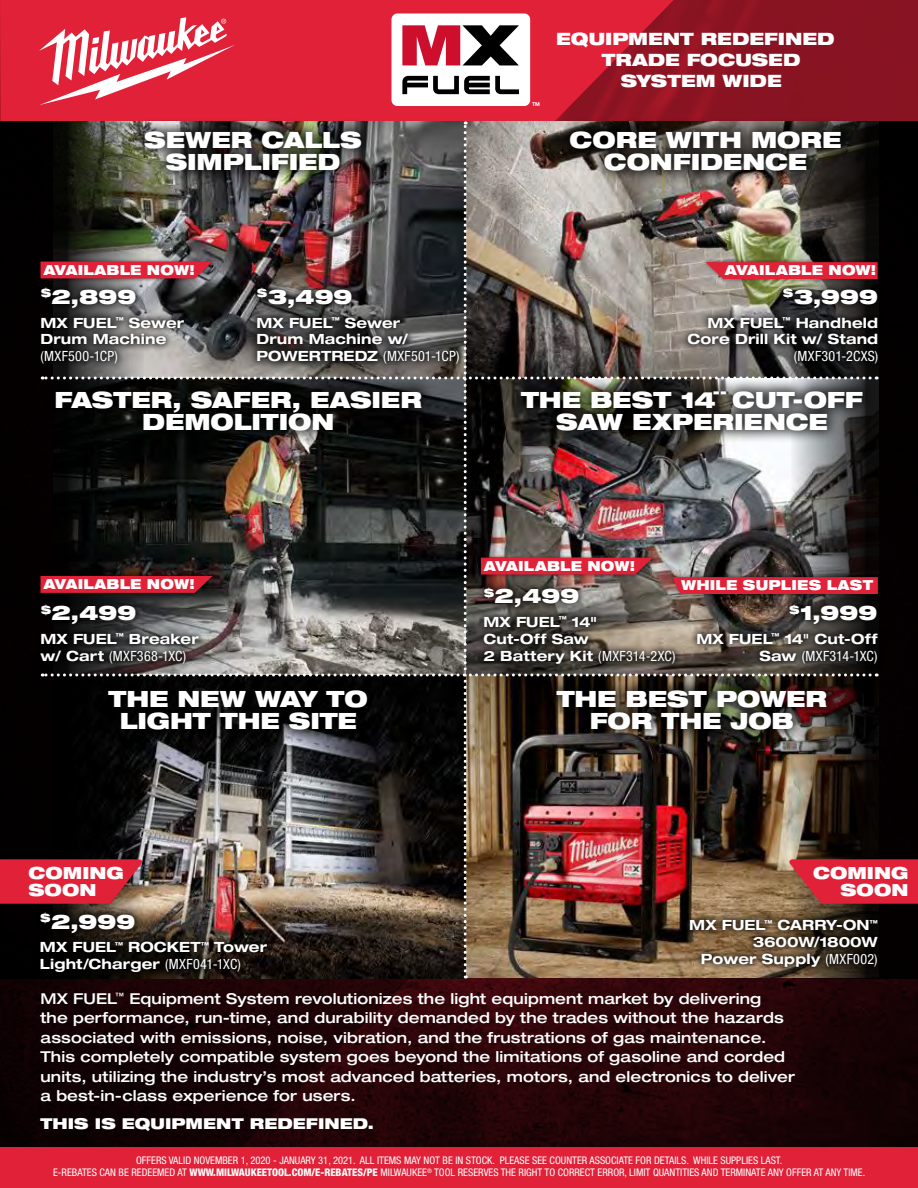
<style>
.page{position:relative;width:918px;height:1188px;background:#fff}
.page>*{position:absolute;margin:0;border:0;box-sizing:border-box;transform-origin:0 0}
.t1{font:900 expanded 22.5px/22.5px "Helvetica Neue LT Std";letter-spacing:-.005em;color:#fff;text-align:center}
.t2{font:900 expanded 20.1px "Helvetica Neue LT Std";letter-spacing:-.02em;color:#fff}
.t3{font:900 expanded 17.1px "Helvetica Neue LT Std";color:#fff}
.t4{font:900 expanded 16.65px/16.6px "Helvetica Neue LT Std";color:#fff;text-align:right}
.t5{font:500 expanded 15px/19.5px "Helvetica Neue LT Std";letter-spacing:.01em;color:#fff}
.t6{font:900 expanded 15px "Helvetica Neue LT Std";letter-spacing:.005em;color:#fff}
.t7{font:700 expanded 14.1px/17px "Helvetica Neue LT Std";letter-spacing:.01em;color:#fff}
.t8{font:condensed 14.1px "Helvetica Neue LT Std";letter-spacing:.02em;color:#fff}
.t9{font:900 expanded 13.8px "Helvetica Neue LT Std";letter-spacing:.015em;color:#fff;scale:.94 1}
.t10{font:condensed 10.5px/12.6px "Helvetica Neue LT Std";color:#fff;text-align:center}
.t11{font:700 5.25px "Helvetica Neue LT Std";color:#fff}
.s1{font-weight:400;font-stretch:condensed}
.s2{font-stretch:normal}
.s3{font-weight:800}
</style>
<div class="page">
<img style="left:0;top:0;width:918px;height:1188px">
<p class="t11" style="left:532px;top:101px;width:10px">TM</p>
<p class="t3" style="left:556px;top:28px;width:280px">EQUIPMENT REDEFINED</p>
<p class="t3" style="left:602px;top:49px;width:200px">TRADE FOCUSED</p>
<p class="t3" style="left:621px;top:70px;width:162px">SYSTEM WIDE</p>
<h1 class="t1" style="left:144px;top:128px;width:219px">SEWER CALLS<br>SIMPLIFIED</h1>
<h1 class="t1" style="left:570px;top:128px;width:273px">CORE WITH MORE<br>CONFIDENCE</h1>
<p class="t9" style="left:44px;top:261px;width:162px">AVAILABLE NOW!</p>
<h2 class="t2" style="left:40px;top:283px;width:97px"><sup>$</sup>2,899</h2>
<p class="t7" style="left:40px;top:314px;width:145px">MX FUEL<sup>™</sup> Sewer<br>Drum Machine</p>
<p class="t8" style="left:41px;top:348px;width:79px">(MXF500-1CP)</p>
<h2 class="t2" style="left:256px;top:283px;width:98px"><sup>$</sup>3,499</h2>
<p class="t7" style="left:256px;top:314px;width:204px">MX FUEL<sup>™</sup> Sewer<br>Drum Machine w/<br>POWERTREDZ <span class="s1">(MXF501-1CP)</span></p>
<h1 class="t1" style="left:55px;top:387px;width:369px">FASTER, SAFER, EASIER<br>DEMOLITION</h1>
<p class="t9" style="left:725px;top:261px;width:162px">AVAILABLE NOW!</p>
<h2 class="t2" style="left:783px;top:283px;width:97px"><sup>$</sup>3,999</h2>
<p class="t7" style="left:687px;top:314px;width:192px;text-align:right">MX FUEL<sup>™</sup> Handheld<br>Core Drill Kit w/ Stand</p>
<p class="t8" style="left:794px;top:348px;width:86px">(MXF301-2CXS)</p>
<h1 class="t1" style="left:521px;top:387px;width:343px">THE BEST 14¨ CUT-OFF<br>SAW EXPERIENCE</h1>
<p class="t9" style="left:484px;top:557px;width:162px">AVAILABLE NOW!</p>
<p class="t9" style="left:44px;top:575px;width:162px">AVAILABLE NOW!</p>
<h2 class="t2" style="left:40px;top:600px;width:98px"><sup>$</sup>2,499</h2>
<p class="t7" style="left:40px;top:630px;width:160px">MX FUEL<sup>™</sup> Breaker w/ Cart <span class="s1">(MXF368-1XC)</span></p>
<p class="t9" style="left:681px;top:576px;width:206px">WHILE SUPLIES LAST</p>
<h2 class="t2" style="left:483px;top:583px;width:98px"><sup>$</sup>2,499</h2>
<p class="t7" style="left:483px;top:613px;width:194px">MX FUEL<sup>™</sup> 14"<br>Cut-Off Saw<br>2 Battery Kit <span class="s1">(MXF314-2XC)</span></p>
<h2 class="t2" style="left:789px;top:600px;width:90px"><sup>$</sup>1,999</h2>
<p class="t7" style="left:696px;top:630px;width:183px;text-align:right">MX FUEL<sup>™</sup> 14<span class="s2">"</span> Cut-Off<br>Saw <span class="s1">(MXF314-1XC)</span></p>
<h1 class="t1" style="left:109px;top:686px;width:261px">THE NEW WAY TO<br>LIGHT THE SITE</h1>
<h1 class="t1" style="left:557px;top:686px;width:272px">THE BEST POWER<br>FOR THE JOB</h1>
<p class="t4" style="left:29px;top:864px;width:97px;text-align:left">COMING<br>SOON</p>
<h2 class="t2" style="left:40px;top:908px;width:97px"><sup>$</sup>2,999</h2>
<p class="t7" style="left:40px;top:938px;width:229px">MX FUEL<sup>™</sup> ROCKET<sup>™</sup> Tower<br>Light/Charger <span class="s1">(MXF041-1XC)</span></p>
<p class="t4" style="left:813px;top:864px;width:97px">COMING<br>SOON</p>
<p class="t7" style="left:689px;top:916px;width:190px;text-align:right">MX FUEL<sup>™</sup> CARRY-ON<sup>™<br></sup>3600W/1800W<br>Power Supply <span class="s1">(MXF002)</span></p>
<p class="t5" style="left:40px;top:988px;width:756px">MX FUEL<sup>™</sup> Equipment System revolutionizes the light equipment market by delivering<br>the performance, run-time, and durability demanded by the trades without the hazards associated with emissions, noise, vibration, and the frustrations of gas maintenance.<br>This completely compatible system goes beyond the limitations of gasoline and corded units, utilizing the industry’s most advanced batteries, motors, and electronics to deliver a best-in-class experience for users.</p>
<p class="t6" style="left:40px;top:1114px;width:335px">THIS IS EQUIPMENT REDEFINED.</p>
<p class="t10" style="left:53px;top:1154px;width:814px">OFFERS VALID NOVEMBER 1, 2020 - JANUARY 31, 2021. ALL ITEMS MAY NOT BE IN STOCK. PLEASE SEE COUNTER ASSOCIATE FOR DETAILS. WHILE SUPPLIES LAST.<br>E-REBATES CAN BE REDEEMED AT <span class="s3">WWW.MILWAUKEETOOL.COM/E-REBATES/PE</span> MILWAUKEE<sup>®</sup> TOOL RESERVES THE RIGHT TO CORRECT ERROR, LIMIT QUANTITIES AND TERMINATE ANY OFFER AT ANY TIME.</p>
</div>
